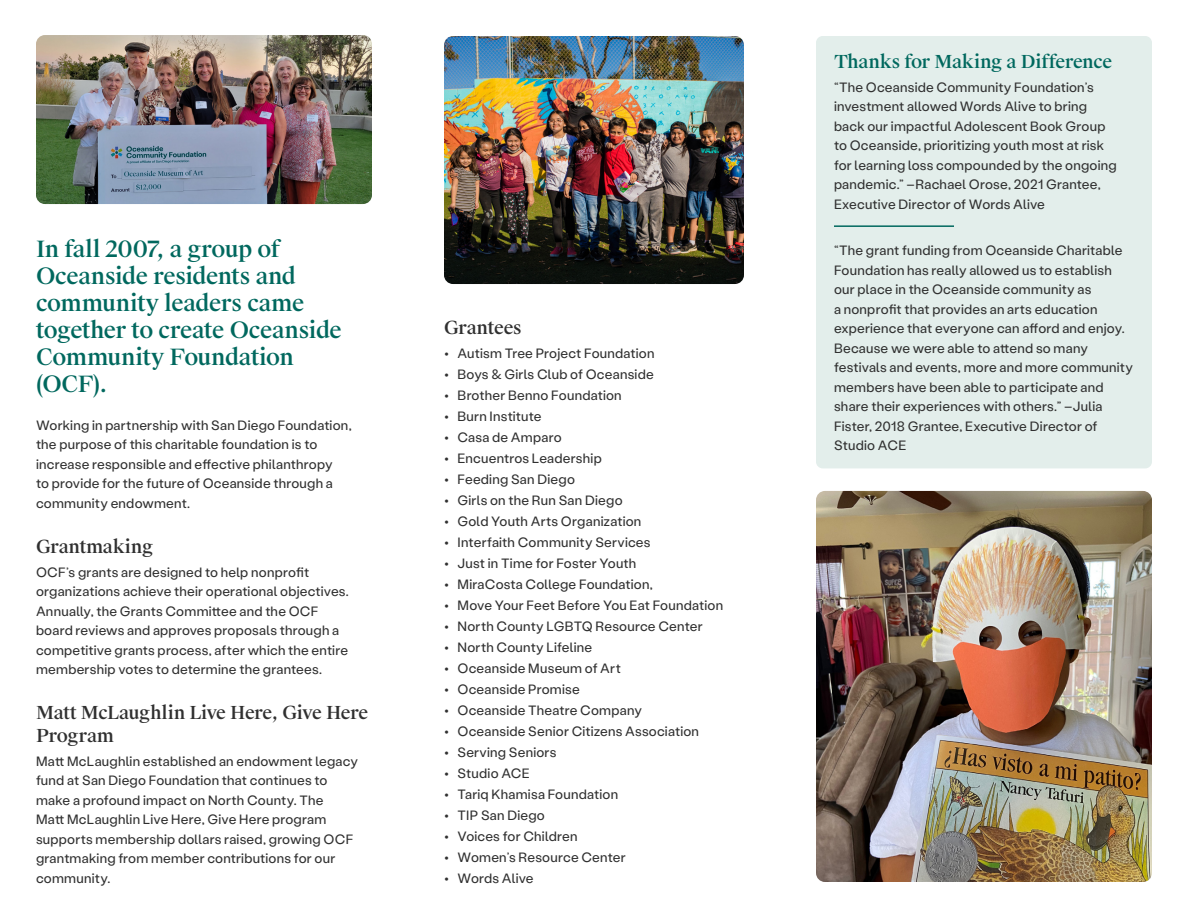
<style>
.page{position:relative;width:1188px;height:918px;background:#fff}
.page>*{position:absolute;margin:0;border:0;box-sizing:border-box;transform-origin:0 0}
.C_-_Intro{font:500 22.5px/27px "Suisse Works";letter-spacing:-.015em;color:#00685e}
.H2_-_Heading{font:500 18px/22.5px "Suisse Works";letter-spacing:-.015em;color:#303030}
.H2_-_Heading-2{font:500 18px "Suisse Works";letter-spacing:-.015em;color:#00685e}
.C_-_Body{font:13.5px/19.5px "Stabil Grotesk";letter-spacing:.015em;color:#303030}
.C_-_Testimonial{font:13.5px/19.5px "Stabil Grotesk";letter-spacing:.015em;color:#303030}
</style>
<div class="page">
<img style="left:36px;top:35px;width:336px;height:169px">
<img style="left:444px;top:36px;width:300px;height:248px">
<div style="left:816px;top:36px;width:336px;height:432px;background:#e3eeeb;border-radius:7px"></div>
<hr style="left:834px;top:225px;width:120px;height:2px;background:#00685e">
<img style="left:816px;top:491px;width:336px;height:391px">
<p class="C_-_Intro" style="left:36px;top:237px;width:307px">In fall 2007, a group of<br>Oceanside residents and community leaders came together to create Oceanside<br>Community Foundation (OCF).</p>
<p class="C_-_Body" style="left:36px;top:415px;width:317px">Working in partnership with San Diego Foundation, the purpose of this charitable foundation is to increase responsible and effective philanthropy<br>to provide for the future of Oceanside through a community endowment.</p>
<p class="H2_-_Heading" style="left:36px;top:536px;width:119px">Grantmaking</p>
<p class="C_-_Body" style="left:36px;top:562px;width:314px">OCF’s grants are designed to help nonprofit organizations achieve their operational objectives.<br>Annually, the Grants Committee and the OCF board reviews and approves proposals through a competitive grants process, after which the entire membership votes to determine the grantees.</p>
<p class="H2_-_Heading" style="left:36px;top:702px;width:334px">Matt McLaughlin Live Here, Give Here<br>Program</p>
<p class="C_-_Body" style="left:36px;top:751px;width:323px">Matt McLaughlin established an endowment legacy fund at San Diego Foundation that continues to make a profound impact on North County. The<br>Matt McLaughlin Live Here, Give Here program supports membership dollars raised, growing OCF grantmaking from member contributions for our community.</p>
<p class="H2_-_Heading" style="left:444px;top:317px;width:80px">Grantees</p>
<p class="C_-_Body" style="left:444px;top:343px;width:212px">• Autism Tree Project Foundation</p>
<p class="C_-_Body" style="left:444px;top:364px;width:211px">• Boys &amp; Girls Club of Oceanside</p>
<p class="C_-_Body" style="left:444px;top:385px;width:179px">• Brother Benno Foundation</p>
<p class="C_-_Body" style="left:444px;top:406px;width:99px">• Burn Institute</p>
<p class="C_-_Body" style="left:444px;top:427px;width:119px">• Casa de Amparo</p>
<p class="C_-_Body" style="left:444px;top:448px;width:159px">• Encuentros Leadership</p>
<p class="C_-_Body" style="left:444px;top:469px;width:133px">• Feeding San Diego</p>
<p class="C_-_Body" style="left:444px;top:490px;width:180px">• Girls on the Run San Diego</p>
<p class="C_-_Body" style="left:444px;top:511px;width:199px">• Gold Youth Arts Organization</p>
<p class="C_-_Body" style="left:444px;top:532px;width:208px">• Interfaith Community Services</p>
<p class="C_-_Body" style="left:444px;top:553px;width:194px">• Just in Time for Foster Youth</p>
<p class="C_-_Body" style="left:444px;top:574px;width:210px">• MiraCosta College Foundation,</p>
<p class="C_-_Body" style="left:444px;top:595px;width:281px">• Move Your Feet Before You Eat Foundation</p>
<p class="C_-_Body" style="left:444px;top:616px;width:260px">• North County LGBTQ Resource Center</p>
<p class="C_-_Body" style="left:444px;top:637px;width:150px">• North County Lifeline</p>
<p class="C_-_Body" style="left:444px;top:658px;width:178px">• Oceanside Museum of Art</p>
<p class="C_-_Body" style="left:444px;top:679px;width:137px">• Oceanside Promise</p>
<p class="C_-_Body" style="left:444px;top:700px;width:200px">• Oceanside Theatre Company</p>
<p class="C_-_Body" style="left:444px;top:721px;width:257px">• Oceanside Senior Citizens Association</p>
<p class="C_-_Body" style="left:444px;top:742px;width:114px">• Serving Seniors</p>
<p class="C_-_Body" style="left:444px;top:763px;width:87px">• Studio ACE</p>
<p class="C_-_Body" style="left:444px;top:784px;width:176px">• Tariq Khamisa Foundation</p>
<p class="C_-_Body" style="left:444px;top:805px;width:102px">• TIP San Diego</p>
<p class="C_-_Body" style="left:444px;top:826px;width:135px">• Voices for Children</p>
<p class="C_-_Body" style="left:444px;top:847px;width:183px">• Women’s Resource Center</p>
<p class="C_-_Body" style="left:444px;top:868px;width:91px">• Words Alive</p>
<p class="H2_-_Heading-2" style="left:834px;top:50px;width:280px">Thanks for Making a Difference</p>
<p class="C_-_Testimonial" style="left:834px;top:77px;width:284px">“The Oceanside Community Foundation’s investment allowed Words Alive to bring back our impactful Adolescent Book Group to Oceanside, prioritizing youth most at risk for learning loss compounded by the ongoing pandemic.” –Rachael Orose, 2021 Grantee, Executive Director of Words Alive</p>
<p class="C_-_Body" style="left:834px;top:240px;width:301px">“The grant funding from Oceanside Charitable Foundation has really allowed us to establish our place in the Oceanside community as<br>a nonprofit that provides an arts education experience that everyone can afford and enjoy.<br>Because we were able to attend so many festivals and events, more and more community members have been able to participate and share their experiences with others.” –Julia Fister, 2018 Grantee, Executive Director of Studio ACE</p>
</div>
